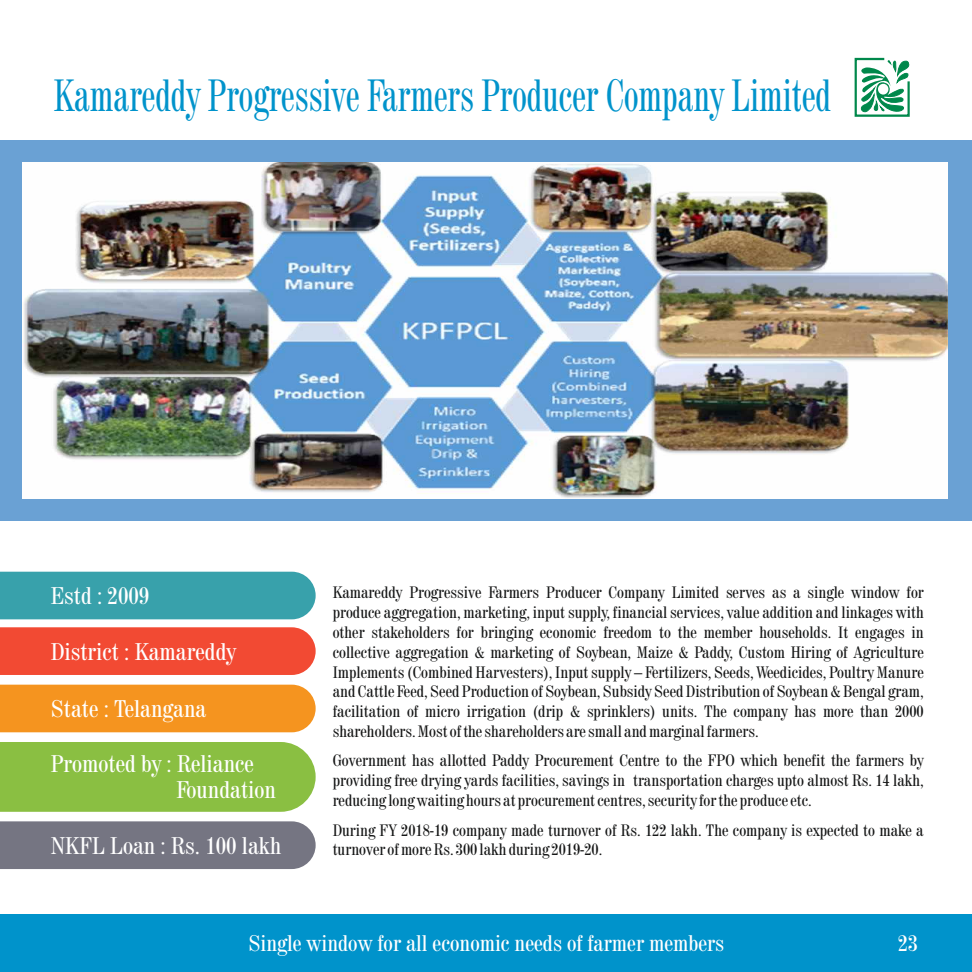
<style>
.page{position:relative;width:972px;height:972px;background:#fff}
.page>*{position:absolute;margin:0;border:0;box-sizing:border-box;transform-origin:0 0}
.t1{font:condensed 45px "Century 725 BT";color:#0093cb;scale:.77 1}
.t2{font:condensed 24px/25.8px "Century 725 BT";color:#fff}
.t3{font:condensed 22.5px "Century 725 BT";color:#fff}
.t4{font:condensed 16.5px/19.8px "Century 725 BT";color:#151616;text-align:justify}
</style>
<div class="page">
<div style="left:0;top:572px;width:316px;height:47px;background:#38a1ab"></div>
<div style="left:0;top:627px;width:316px;height:48px;background:#f24a33"></div>
<div style="left:0;top:685px;width:316px;height:47px;background:#f5941f"></div>
<div style="left:0;top:742px;width:316px;height:70px;background:#8abf42"></div>
<div style="left:0;top:821px;width:316px;height:48px;background:#757582"></div>
<div style="left:0;top:140px;width:972px;height:381px;background:#6aa1d4"></div>
<img style="left:22px;top:162px;width:926px;height:337px">
<svg style="left:854px;top:57px;width:56px;height:60px"></svg>
<div style="left:878px;top:84px;width:10px;height:11px;background:#fff;border-radius:50%"></div>
<div style="left:0;top:914px;width:972px;height:58px;background:#0093cb"></div>
<h1 class="t1" style="left:54px;top:77px;width:1011px">Kamareddy Progressive Farmers Producer Company Limited</h1>
<h2 class="t2" style="left:51px;top:585px;width:100px">Estd : 2009</h2>
<h2 class="t2" style="left:51px;top:640px;width:187px">District : Kamareddy</h2>
<h2 class="t2" style="left:51px;top:698px;width:157px">State : Telangana</h2>
<h2 class="t2" style="left:176px;top:753px;width:101px;text-indent:-126px">Promoted by : Reliance<br>Foundation</h2>
<h2 class="t2" style="left:51px;top:834px;width:232px">NKFL Loan : Rs. 100 lakh</h2>
<p class="t4" style="left:333px;top:584px;width:593px">Kamareddy Progressive Farmers Producer Company Limited serves as a single window for produce aggregation, marketing, input supply, financial services, value addition and linkages with other stakeholders for bringing economic freedom to the member households. It engages in collective aggregation &amp; marketing of Soybean, Maize &amp; Paddy, Custom Hiring of Agriculture Implements (Combined Harvesters), Input supply – Fertilizers, Seeds, Weedicides, Poultry Manure and Cattle Feed, Seed Production of Soybean, Subsidy Seed Distribution of Soybean &amp; Bengal gram, facilitation of micro irrigation (drip &amp; sprinklers) units. The company has more than 2000 shareholders. Most of the shareholders are small and marginal farmers.</p>
<p class="t4" style="left:333px;top:752px;width:593px">Government has allotted Paddy Procurement Centre to the FPO which benefit the farmers by providing free drying yards facilities, savings in transportation charges upto almost Rs. 14 lakh, reducing long waiting hours at procurement centres, security for the produce etc.</p>
<p class="t4" style="left:333px;top:821px;width:593px">During FY 2018-19 company made turnover of Rs. 122 lakh. The company is expected to make a turnover of more Rs. 300 lakh during 2019-20.</p>
<h3 class="t3" style="left:248px;top:933px;width:478px">Single window for all economic needs of farmer members</h3>
<h3 class="t3" style="left:898px;top:934px;width:21px">23</h3>
</div>
